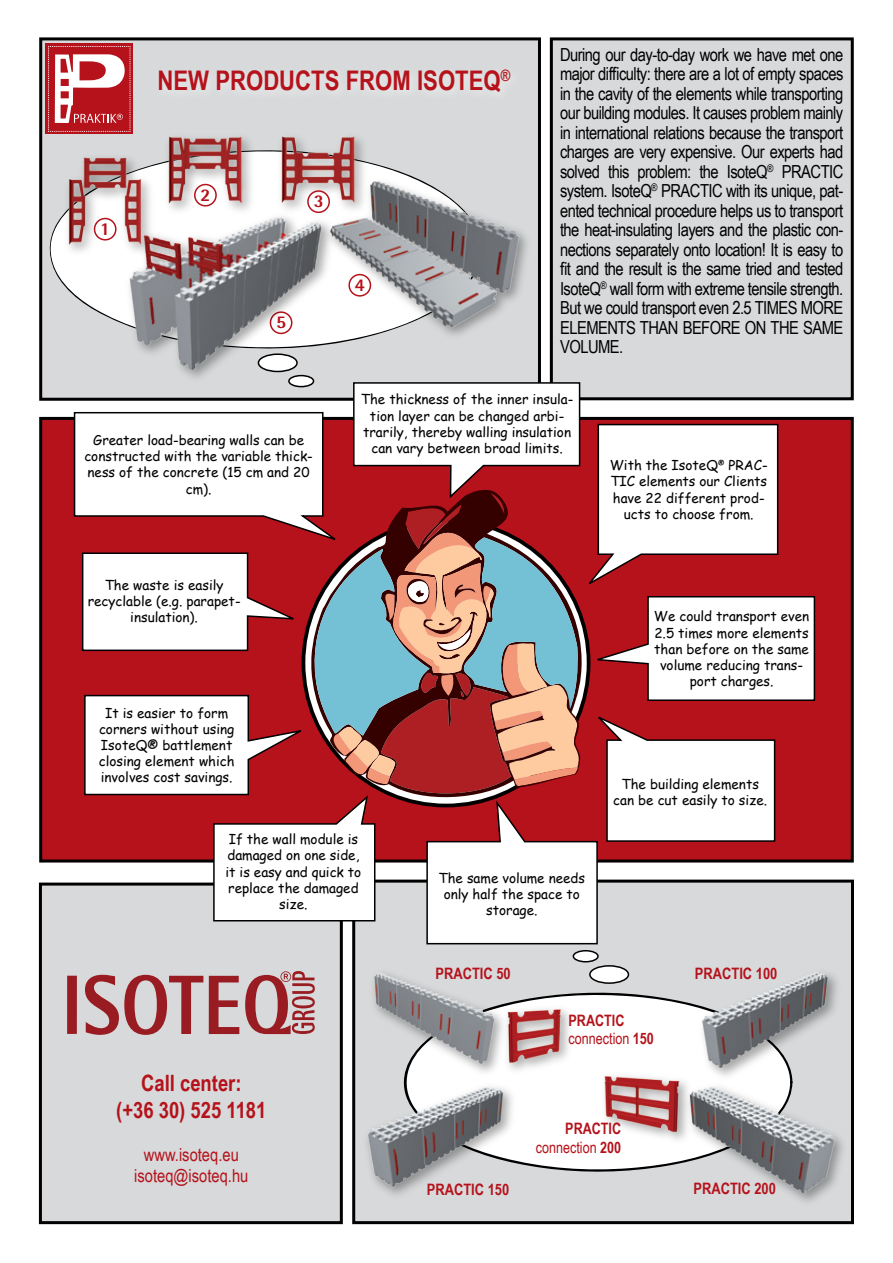
<style>
.page{position:relative;width:893px;height:1263px;background:#fff}
.page>*{position:absolute;margin:0;border:0;box-sizing:border-box;transform-origin:0 0}
.t1{font:700 27px "Arial Narrow";color:#b5121b}
.t2{font:700 22.5px/27px "Arial Narrow";color:#b5121b;text-align:center}
.t3{font:18px/19.5px "Arial Narrow";letter-spacing:-.03em;color:#000;text-align:justify}
.t4{font:18px/21.6px "Arial Narrow";color:#b5121b;text-align:center}
.t5{font:800 18px "Rotis Semi Sans";color:#b5121b}
.t6{font:700 15.75px/18.9px "Arial Narrow";color:#b5121b;text-align:right}
.t7{font:13.5px/16.2px "Comic Sans MS";color:#000;text-align:center}
.s1{font-weight:400}
</style>
<div class="page">
<div style="left:354px;top:881px;width:498px;height:342px;background:#d7d9da"></div>
<svg style="left:546px;top:993px;width:131px;height:179px;background:#dfdfdf"></svg>
<img style="left:352px;top:947px;width:95px;height:108px">
<img style="left:677px;top:946px;width:177px;height:147px">
<img style="left:352px;top:1055px;width:194px;height:149px">
<img style="left:638px;top:1062px;width:213px;height:160px">
<img style="left:447px;top:978px;width:164px;height:120px">
<img style="left:550px;top:1031px;width:182px;height:137px">
<div style="left:551px;top:39px;width:301px;height:360px;background:#d7d9da"></div>
<div style="left:550px;top:37px;width:304px;height:363px;border:3px solid #000"></div>
<div style="left:40px;top:884px;width:301px;height:339px;background:#d7d9da"></div>
<div style="left:39px;top:882px;width:304px;height:342px;border:3px solid #000"></div>
<div style="left:41px;top:39px;width:498px;height:360px;background:#d7d9da"></div>
<div style="left:39px;top:37px;width:502px;height:364px;border:3px solid #000"></div>
<svg style="left:49px;top:150px;width:224px;height:155px"></svg>
<img style="left:60px;top:150px;width:98px;height:112px">
<img style="left:67px;top:156px;width:75px;height:90px">
<img style="left:161px;top:138px;width:98px;height:51px">
<img style="left:168px;top:136px;width:75px;height:53px">
<img style="left:273px;top:138px;width:90px;height:51px">
<img style="left:280px;top:136px;width:76px;height:53px">
<div style="left:194px;top:184px;width:23px;height:23px;border:2px solid #b5121b;border-radius:50%"></div>
<img style="left:86px;top:189px;width:237px;height:190px">
<img style="left:322px;top:330px;width:146px;height:15px">
<img style="left:293px;top:150px;width:234px;height:180px">
<div style="left:41px;top:418px;width:811px;height:443px;background:#b5121b"></div>
<svg style="left:73px;top:381px;width:743px;height:564px"></svg>
<div style="left:258px;top:354px;width:39px;height:17px;background:#fff;border-radius:50%"></div>
<div style="left:258px;top:353px;width:40px;height:19px;border:2px solid #000;border-radius:50%"></div>
<div style="left:289px;top:376px;width:25px;height:11px;background:#fff;border-radius:50%"></div>
<div style="left:288px;top:375px;width:26px;height:12px;border:2px solid #000;border-radius:50%"></div>
<div style="left:590px;top:966px;width:38px;height:17px;background:#fff;border-radius:50%"></div>
<div style="left:589px;top:965px;width:40px;height:19px;border:2px solid #000;border-radius:50%"></div>
<div style="left:573px;top:951px;width:25px;height:11px;background:#fff;border-radius:50%"></div>
<div style="left:573px;top:950px;width:26px;height:12px;border:2px solid #000;border-radius:50%"></div>
<div style="left:45px;top:44px;width:88px;height:90px;background:#b5121b"></div>
<svg style="left:48px;top:46px;width:83px;height:86px"></svg>
<div style="left:67px;top:976px;width:10px;height:58px;background:#981c22"></div>
<svg style="left:85px;top:975px;width:118px;height:60px"></svg>
<svg style="left:209px;top:976px;width:30px;height:58px"></svg>
<svg style="left:245px;top:971px;width:70px;height:63px"></svg>
<div style="left:154px;top:65px;width:367px;height:38px;background:#dbddde"></div>
<h3 class="t5" style="left:100px;top:218px;width:11px">1</h3>
<h1 class="t1" style="left:158px;top:60px;width:354px">NEW PRODUCTS FROM ISOTEQ<sup>®</sup></h1>
<h3 class="t5" style="left:200px;top:183px;width:11px">2</h3>
<h3 class="t5" style="left:314px;top:190px;width:11px">3</h3>
<h3 class="t5" style="left:276px;top:311px;width:11px">5</h3>
<h3 class="t5" style="left:355px;top:273px;width:11px">4</h3>
<p class="t3" style="left:560px;top:44px;width:285px">During our day-to-day work we have met one major difficulty: there are a lot of empty spaces in the cavity of the elements while transporting our building modules. It causes problem mainly in international relations because the transport charges are very expensive. Our experts had solved this problem: the IsoteQ<sup>®</sup> PRACTIC system. IsoteQ<sup>®</sup> PRACTIC with its unique, pat&shy;ented technical procedure helps us to transport the heat-insulating layers and the plastic con&shy;nections separately onto location! It is easy to fit and the result is the same tried and tested IsoteQ<sup>®</sup> wall form with extreme tensile strength.<br>But we could transport even 2.5 TIMES MORE ELEMENTS THAN BEFORE ON THE SAME VOLUME.</p>
<p class="t7" style="left:84px;top:432px;width:230px">Greater load-bearing walls can be constructed with the variable thick&shy;ness of the concrete (15 cm and 20 cm).</p>
<p class="t7" style="left:88px;top:577px;width:154px">The waste is easily recyclable (e.g. parapet&shy;insulation).</p>
<p class="t7" style="left:99px;top:704px;width:137px">It is easier to form corners without using<br>IsoteQ® battlement closing element which involves cost savings.</p>
<p class="t7" style="left:361px;top:391px;width:214px">The thickness of the inner insula&shy;tion layer can be changed arbi&shy;trarily, thereby walling insulation can vary between broad limits.</p>
<p class="t7" style="left:225px;top:831px;width:137px">If the wall module is damaged on one side, it is easy and quick to replace the damaged size.</p>
<p class="t7" style="left:439px;top:869px;width:148px">The same volume needs only half the space to storage.</p>
<p class="t7" style="left:610px;top:457px;width:159px">With the IsoteQ<sup>®</sup> PRAC-<br>TIC elements our Clients have 22 different prod&shy;ucts to choose from.</p>
<p class="t7" style="left:654px;top:608px;width:157px">We could transport even<br>2.5 times more elements than before on the same volume reducing trans&shy;port charges.</p>
<p class="t7" style="left:613px;top:775px;width:156px">The building elements can be cut easily to size.</p>
<p class="t6" style="left:436px;top:963px;width:77px">PRACTIC 50</p>
<p class="t6" style="left:695px;top:963px;width:84px">PRACTIC 100</p>
<h2 class="t2" style="left:116px;top:1068px;width:152px">Call center:<br>(+36 30) 525 1181</h2>
<h3 class="t4" style="left:134px;top:1143px;width:116px">www.isoteq.eu isoteq@isoteq.hu</h3>
<p class="t6" style="left:569px;top:1011px;width:87px;line-height:17.5px;text-align:left">PRACTIC <span class="s1">connection</span> 150</p>
<p class="t6" style="left:536px;top:1118px;width:87px">PRACTIC <span class="s1">connection</span> 200</p>
<p class="t6" style="left:427px;top:1179px;width:84px">PRACTIC 150</p>
<p class="t6" style="left:693px;top:1178px;width:84px">PRACTIC 200</p>
</div>
